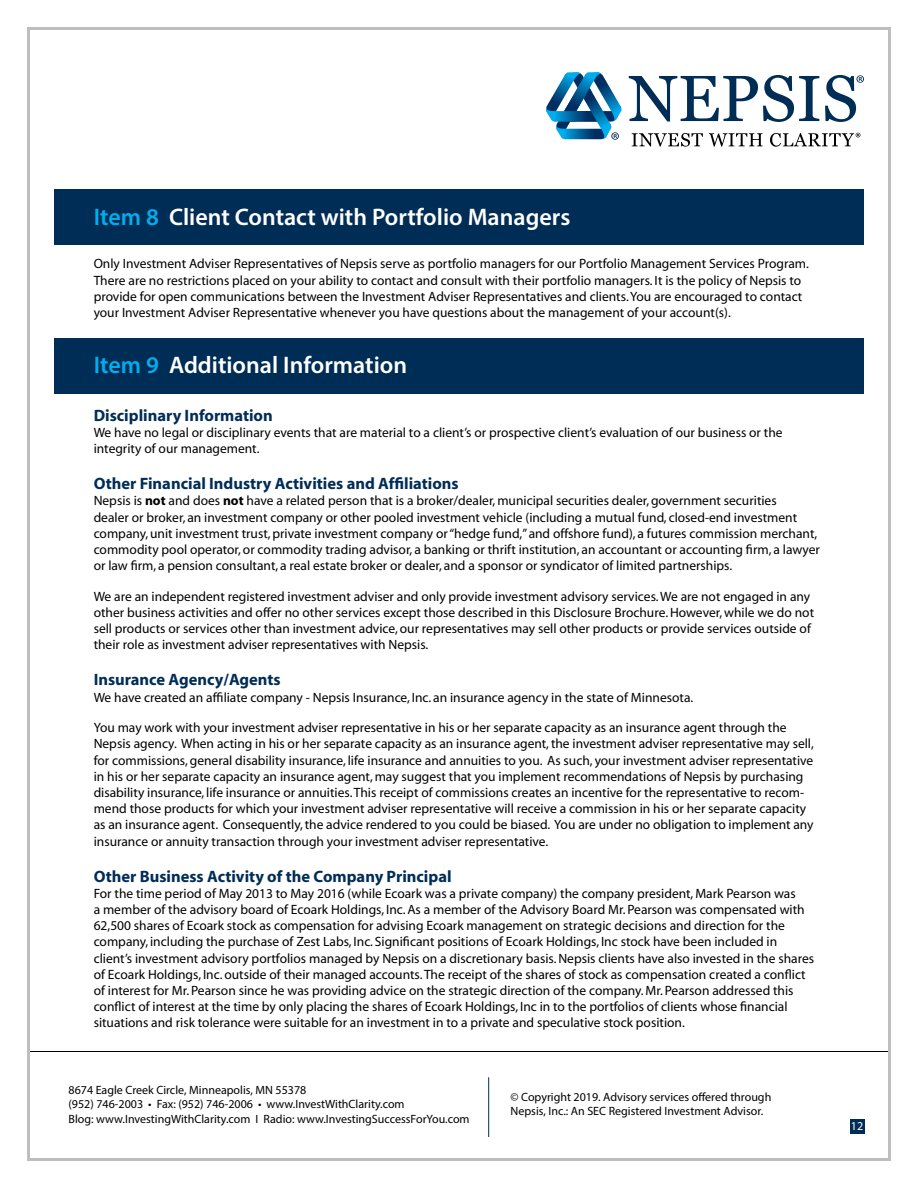
<style>
.page{position:relative;width:918px;height:1188px;background:#fff}
.page>*{position:absolute;margin:0;border:0;box-sizing:border-box;transform-origin:0 0}
.t1{font:600 24px "Myriad Pro";color:#fff}
.t2{font:700 16.5px "Myriad";color:#002d56}
.t3{font:13.5px/16.2px "Myriad";color:#000}
.t4{font:12px/14.4px "Myriad Pro";color:#000}
.t5{font:12px "Myriad Pro";color:#fff}
.s1{color:#00aeef}
.s2{font-weight:700}
</style>
<div class="page">
<hr style="left:28px;top:1051px;width:862px;height:1px;background:#000">
<div style="left:54px;top:189px;width:810px;height:55px;background:#002d56"></div>
<div style="left:54px;top:338px;width:810px;height:56px;background:#002d56"></div>
<div style="left:850px;top:1119px;width:15px;height:14px;background:#002d56"></div>
<svg style="left:629px;top:75px;width:190px;height:47px"></svg>
<svg style="left:632px;top:133px;width:71px;height:14px"></svg>
<svg style="left:709px;top:133px;width:54px;height:13px"></svg>
<svg style="left:825px;top:75px;width:39px;height:47px"></svg>
<svg style="left:770px;top:133px;width:90px;height:14px"></svg>
<svg style="left:546px;top:72px;width:76px;height:68px"></svg>
<hr style="left:488px;top:1077px;width:1px;height:60px;background:#002d56">
<h1 class="t1" style="left:94px;top:202px;width:478px"><span class="s1">Item 8</span> Client Contact with Portfolio Managers</h1>
<p class="t3" style="left:94px;top:256px;width:717px">Only Investment Adviser Representatives of Nepsis serve as portfolio managers for our Portfolio Management Services Program.<br>There are no restrictions placed on your ability to contact and consult with their portfolio managers. It is the policy of Nepsis to provide for open communications between the Investment Adviser Representatives and clients. You are encouraged to contact your Investment Adviser Representative whenever you have questions about the management of your account(s).</p>
<h1 class="t1" style="left:94px;top:349px;width:315px"><span class="s1">Item 9</span> Additional Information</h1>
<p class="t2" style="left:94px;top:407px;width:181px">Disciplinary Information</p>
<p class="t3" style="left:94px;top:425px;width:690px">We have no legal or disciplinary events that are material to a client’s or prospective client’s evaluation of our business or the integrity of our management.</p>
<p class="t2" style="left:94px;top:475px;width:367px">Other Financial Industry Activities and Affiliations</p>
<p class="t3" style="left:94px;top:493px;width:728px">Nepsis is <span class="s2">not</span> and does <span class="s2">not</span> have a related person that is a broker/dealer, municipal securities dealer, government securities<br>dealer or broker, an investment company or other pooled investment vehicle (including a mutual fund, closed-end investment company, unit investment trust, private investment company or “hedge fund,” and offshore fund), a futures commission merchant, commodity pool operator, or commodity trading advisor, a banking or thrift institution, an accountant or accounting firm, a lawyer or law firm, a pension consultant, a real estate broker or dealer, and a sponsor or syndicator of limited partnerships.</p>
<p class="t3" style="left:94px;top:589px;width:722px">We are an independent registered investment adviser and only provide investment advisory services. We are not engaged in any other business activities and offer no other services except those described in this Disclosure Brochure. However, while we do not sell products or services other than investment advice, our representatives may sell other products or provide services outside of their role as investment adviser representatives with Nepsis.</p>
<p class="t2" style="left:94px;top:671px;width:189px">Insurance Agency/Agents</p>
<p class="t3" style="left:94px;top:690px;width:601px">We have created an affiliate company - Nepsis Insurance, Inc. an insurance agency in the state of Minnesota.</p>
<p class="t3" style="left:94px;top:720px;width:722px">You may work with your investment adviser representative in his or her separate capacity as an insurance agent through the Nepsis agency. When acting in his or her separate capacity as an insurance agent, the investment adviser representative may sell, for commissions, general disability insurance, life insurance and annuities to you. As such, your investment adviser representative in his or her separate capacity an insurance agent, may suggest that you implement recommendations of Nepsis by purchasing disability insurance, life insurance or annuities. This receipt of commissions creates an incentive for the representative to recom&shy;mend those products for which your investment adviser representative will receive a commission in his or her separate capacity as an insurance agent. Consequently, the advice rendered to you could be biased. You are under no obligation to implement any insurance or annuity transaction through your investment adviser representative.</p>
<p class="t2" style="left:94px;top:868px;width:359px">Other Business Activity of the Company Principal</p>
<p class="t3" style="left:94px;top:886px;width:722px">For the time period of May 2013 to May 2016 (while Ecoark was a private company) the company president, Mark Pearson was<br>a member of the advisory board of Ecoark Holdings, Inc. As a member of the Advisory Board Mr. Pearson was compensated with 62,500 shares of Ecoark stock as compensation for advising Ecoark management on strategic decisions and direction for the company, including the purchase of Zest Labs, Inc. Significant positions of Ecoark Holdings, Inc stock have been included in client’s investment advisory portfolios managed by Nepsis on a discretionary basis. Nepsis clients have also invested in the shares of Ecoark Holdings, Inc. outside of their managed accounts. The receipt of the shares of stock as compensation created a conflict of interest for Mr. Pearson since he was providing advice on the strategic direction of the company. Mr. Pearson addressed this conflict of interest at the time by only placing the shares of Ecoark Holdings, Inc in to the portfolios of clients whose financial situations and risk tolerance were suitable for an investment in to a private and speculative stock position.</p>
<p class="t4" style="left:69px;top:1082px;width:403px">8674 Eagle Creek Circle, Minneapolis, MN 55378<br>(952) 746-2003 • Fax: (952) 746-2006 • www.InvestWithClarity.com<br>Blog: www.InvestingWithClarity.com I Radio: www.InvestingSuccessForYou.com</p>
<p class="t4" style="left:511px;top:1090px;width:262px">© Copyright 2019. Advisory services offered through<br>Nepsis, Inc.: An SEC Registered Investment Advisor.</p>
<p class="t5" style="left:851px;top:1119px;width:14px">12</p>
</div>
